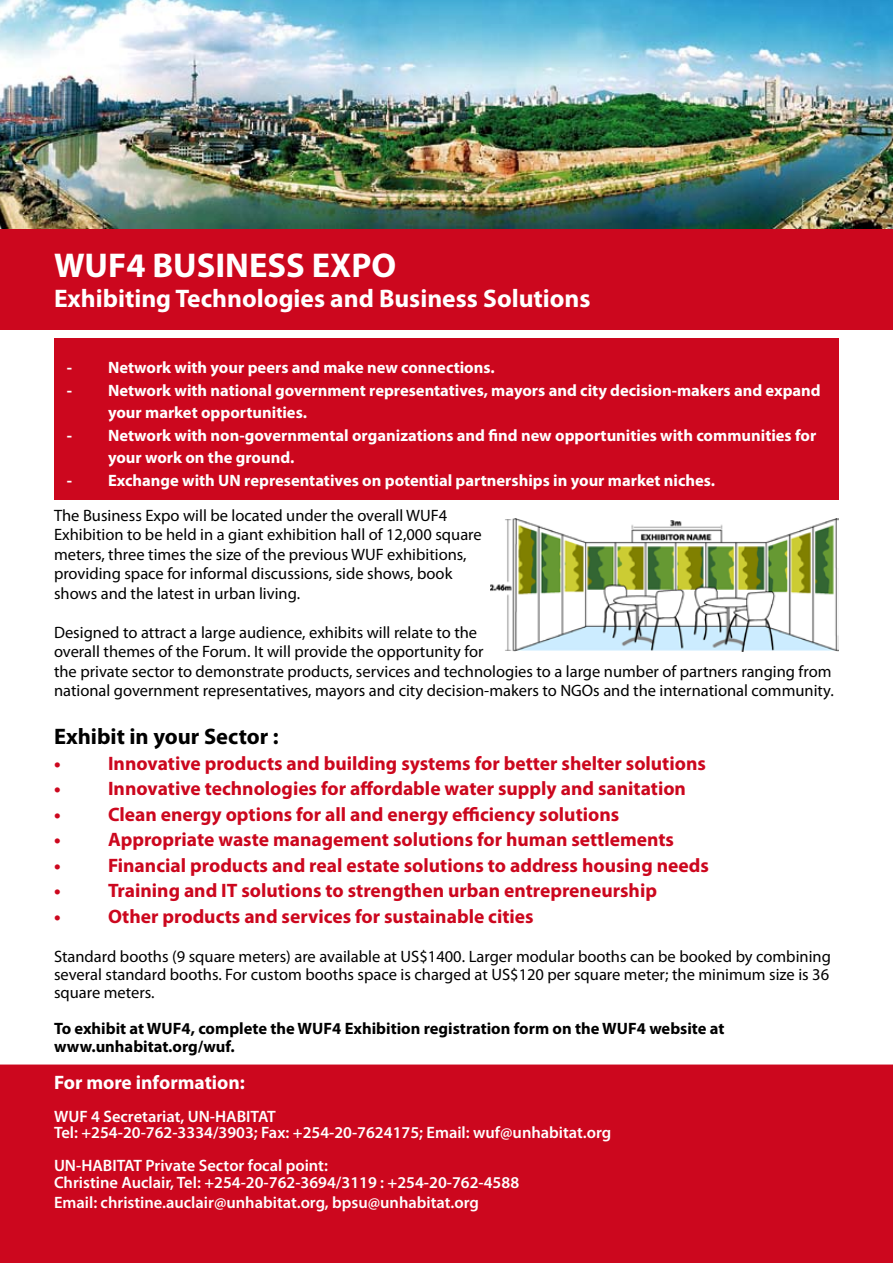
<style>
.page{position:relative;width:893px;height:1263px;background:#fff}
.page>*{position:absolute;margin:0;border:0;box-sizing:border-box;transform-origin:0 0}
.t1{font:700 34.5px "Myriad Pro";color:#fff}
.t2{font:700 25.5px "Myriad Pro";color:#fff}
.t3{font:700 22.5px "Myriad Pro";color:#000}
.t4{font:700 19.5px "Myriad Pro";color:#cc071e}
.t5{font:700 19.5px "Myriad Pro";color:#fff}
.t6{font:16.5px/19.5px "Myriad Pro";color:#000}
.t7{font:700 16.5px/22.5px "Myriad Pro";color:#fff}
.t8{font:600 16.5px/16.5px "Myriad Pro";color:#fff}
.t9{font:700 16.5px/18px "Myriad Pro";color:#000}
</style>
<div class="page">
<div style="left:0;top:1064px;width:893px;height:199px;background:#cc071e"></div>
<div style="left:0;top:225px;width:893px;height:105px;background:#cc071e"></div>
<div style="left:54px;top:338px;width:785px;height:162px;background:#cc071e"></div>
<img style="left:0;top:0;width:893px;height:228px">
<img style="left:490px;top:519px;width:349px;height:132px">
<h1 class="t1" style="left:54px;top:243px;width:344px">WUF4 BUSINESS EXPO</h1>
<h2 class="t2" style="left:54px;top:282px;width:538px">Exhibiting Technologies and Business Solutions</h2>
<p class="t7" style="left:67px;top:356px;width:429px">- Network with your peers and make new connections.</p>
<p class="t7" style="left:108px;top:378px;width:714px;text-indent:-41px">- Network with national government representatives, mayors and city decision-makers and expand your market opportunities.</p>
<p class="t7" style="left:108px;top:424px;width:710px;text-indent:-41px">- Network with non-governmental organizations and find new opportunities with communities for your work on the ground.</p>
<p class="t7" style="left:67px;top:469px;width:650px">- Exchange with UN representatives on potential partnerships in your market niches.</p>
<p class="t6" style="left:54px;top:505px;width:429px">The Business Expo will be located under the overall WUF4<br>Exhibition to be held in a giant exhibition hall of 12,000 square meters, three times the size of the previous WUF exhibitions, providing space for informal discussions, side shows, book shows and the latest in urban living.</p>
<p class="t6" style="left:54px;top:622px;width:781px">Designed to attract a large audience, exhibits will relate to the<br>overall themes of the Forum. It will provide the opportunity for<br>the private sector to demonstrate products, services and technologies to a large number of partners ranging from national government representatives, mayors and city decision-makers to NGOs and the international community.</p>
<h3 class="t3" style="left:54px;top:722px;width:226px">Exhibit in your Sector :</h3>
<p class="t4" style="left:54px;top:750px;width:8px">•</p>
<p class="t4" style="left:108px;top:750px;width:599px">Innovative products and building systems for better shelter solutions</p>
<p class="t4" style="left:54px;top:776px;width:8px">•</p>
<p class="t4" style="left:108px;top:776px;width:579px">Innovative technologies for affordable water supply and sanitation</p>
<p class="t4" style="left:54px;top:801px;width:8px">•</p>
<p class="t4" style="left:108px;top:801px;width:513px">Clean energy options for all and energy efficiency solutions</p>
<p class="t4" style="left:54px;top:827px;width:8px">•</p>
<p class="t4" style="left:108px;top:827px;width:568px">Appropriate waste management solutions for human settlements</p>
<p class="t4" style="left:54px;top:852px;width:8px">•</p>
<p class="t4" style="left:108px;top:852px;width:602px">Financial products and real estate solutions to address housing needs</p>
<p class="t4" style="left:54px;top:878px;width:8px">•</p>
<p class="t4" style="left:108px;top:878px;width:550px">Training and IT solutions to strengthen urban entrepreneurship</p>
<p class="t4" style="left:54px;top:903px;width:8px">•</p>
<p class="t4" style="left:108px;top:903px;width:427px">Other products and services for sustainable cities</p>
<p class="t6" style="left:54px;top:947px;width:778px;line-height:18px;text-align:justify">Standard booths (9 square meters) are available at US$1400. Larger modular booths can be booked by combining several standard booths. For custom booths space is charged at US$120 per square meter; the minimum size is 36 square meters.</p>
<p class="t9" style="left:54px;top:1019px;width:672px">To exhibit at WUF4, complete the WUF4 Exhibition registration form on the WUF4 website at www.unhabitat.org/wuf.</p>
<p class="t5" style="left:54px;top:1069px;width:192px">For more information:</p>
<p class="t8" style="left:54px;top:1107px;width:559px">WUF 4 Secretariat, UN-HABITAT<br>Tel: +254-20-762-3334/3903; Fax: +254-20-7624175; Email: wuf@unhabitat.org</p>
<p class="t8" style="left:54px;top:1157px;width:467px">UN-HABITAT Private Sector focal point:<br>Christine Auclair, Tel: +254-20-762-3694/3119 : +254-20-762-4588</p>
<p class="t8" style="left:54px;top:1193px;width:426px">Email: christine.auclair@unhabitat.org, bpsu@unhabitat.org</p>
</div>
